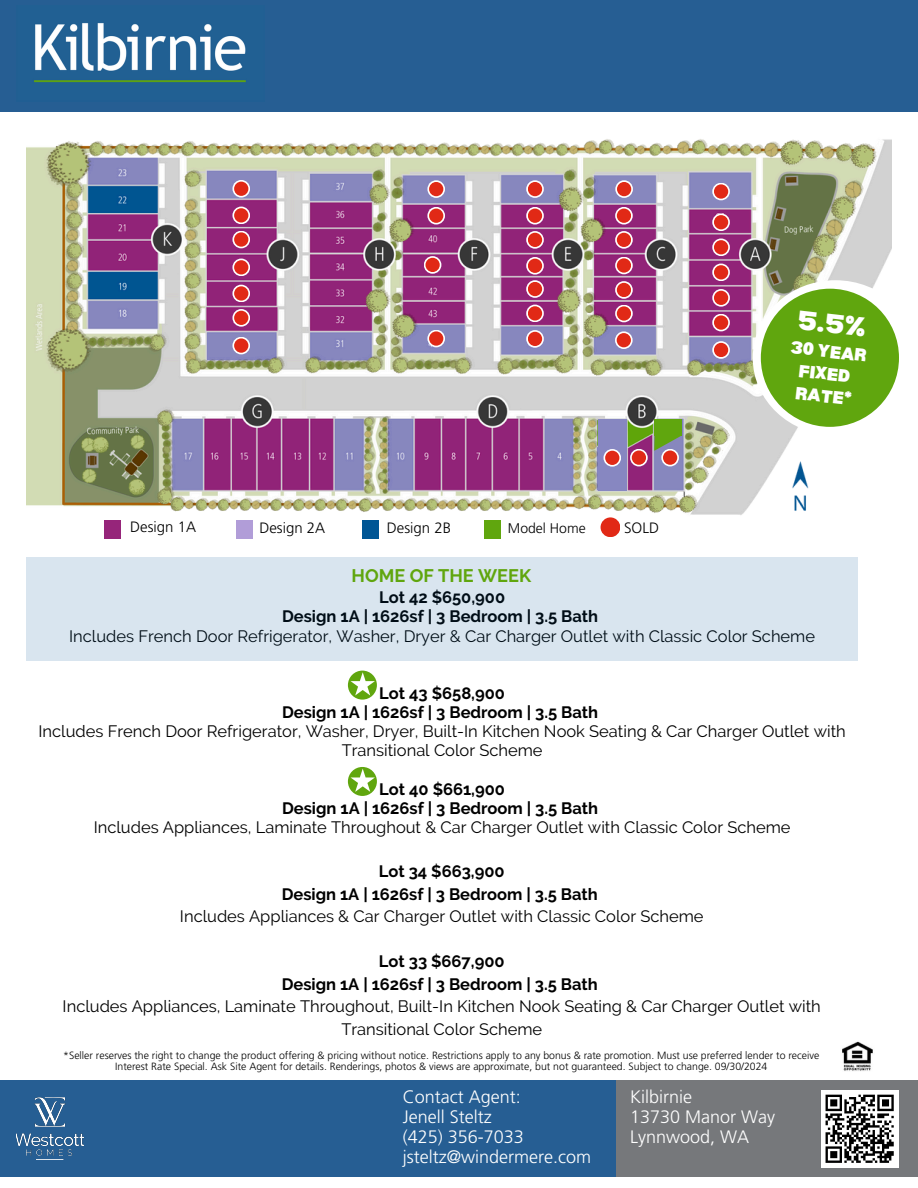
<style>
.page{position:relative;width:918px;height:1188px;background:#fff}
.page>*{position:absolute;margin:0;border:0;box-sizing:border-box;transform-origin:0 0}
.t1{font:900 26.25px "Bernoru";color:#fff}
.t2{font:700 18.15px "Raleway";color:#60a60e}
.t3{font:300 18px/20.2px "Frutiger LT Std";color:#fff}
.t4{font:900 17.25px/22.5px "Bernoru";color:#fff;text-align:center}
.t5{font:16.5px/19.2px "Raleway";color:#000;text-align:center}
.t6{font:300 15px "Frutiger LT Std";color:#000}
.t7{font:300 13.95px "Frutiger LT Std";color:#000}
.t8{font:300 10.5px/11.4px "Frutiger LT Std";color:#000;text-align:center}
.s1{font-weight:700}
</style>
<div class="page">
<div style="left:0;top:0;width:918px;height:112px;background:#265e93"></div>
<img style="left:842px;top:1041px;width:31px;height:30px">
<div style="left:0;top:1081px;width:618px;height:95px;background:#265e93"></div>
<div style="left:616px;top:1081px;width:302px;height:95px;background:#76787b"></div>
<img style="left:16px;top:1097px;width:68px;height:59px">
<div style="left:821px;top:1090px;width:77px;height:78px;background:#fff"></div>
<svg style="left:825px;top:1094px;width:69px;height:69px"></svg>
<img style="left:27px;top:139px;width:865px;height:386px">
<img style="left:34px;top:23px;width:212px;height:60px">
<div style="left:104px;top:521px;width:17px;height:18px;background:#96257a"></div>
<div style="left:236px;top:521px;width:17px;height:18px;background:#b19dd8"></div>
<div style="left:484px;top:521px;width:17px;height:18px;background:#60a60e"></div>
<div style="left:601px;top:517px;width:19px;height:20px;background:#e12916;border-radius:50%"></div>
<div style="left:362px;top:521px;width:17px;height:18px;background:#005695"></div>
<div style="left:598px;top:419px;width:28px;height:71px;background:#8787c1"></div>
<svg style="left:654px;top:435px;width:28px;height:16px"></svg>
<div style="left:654px;top:419px;width:28px;height:16px;background:#60a60e"></div>
<svg style="left:615px;top:231px;width:18px;height:18px"></svg>
<div style="left:617px;top:233px;width:14px;height:14px;background:#e12916;border-radius:50%"></div>
<svg style="left:615px;top:257px;width:18px;height:17px"></svg>
<div style="left:617px;top:258px;width:14px;height:15px;background:#e12916;border-radius:50%"></div>
<svg style="left:712px;top:264px;width:18px;height:17px"></svg>
<div style="left:714px;top:265px;width:14px;height:14px;background:#e12916;border-radius:50%"></div>
<svg style="left:712px;top:213px;width:18px;height:18px"></svg>
<div style="left:714px;top:215px;width:14px;height:14px;background:#e12916;border-radius:50%"></div>
<svg style="left:615px;top:207px;width:18px;height:18px"></svg>
<div style="left:617px;top:209px;width:14px;height:14px;background:#e12916;border-radius:50%"></div>
<div style="left:753px;top:280px;width:165px;height:155px;background:#fff;border-radius:50%"></div>
<div style="left:761px;top:289px;width:138px;height:138px;background:#60a60e;border-radius:50%"></div>
<svg style="left:712px;top:314px;width:18px;height:17px"></svg>
<div style="left:714px;top:315px;width:14px;height:15px;background:#e12916;border-radius:50%"></div>
<svg style="left:615px;top:281px;width:18px;height:18px"></svg>
<div style="left:617px;top:283px;width:14px;height:14px;background:#e12916;border-radius:50%"></div>
<svg style="left:712px;top:341px;width:18px;height:18px"></svg>
<div style="left:714px;top:343px;width:14px;height:14px;background:#e12916;border-radius:50%"></div>
<svg style="left:712px;top:183px;width:18px;height:17px"></svg>
<div style="left:714px;top:184px;width:14px;height:15px;background:#e12916;border-radius:50%"></div>
<svg style="left:712px;top:238px;width:18px;height:18px"></svg>
<div style="left:714px;top:240px;width:14px;height:14px;background:#e12916;border-radius:50%"></div>
<svg style="left:615px;top:305px;width:18px;height:17px"></svg>
<div style="left:617px;top:306px;width:14px;height:15px;background:#e12916;border-radius:50%"></div>
<svg style="left:712px;top:289px;width:18px;height:18px"></svg>
<div style="left:714px;top:291px;width:14px;height:14px;background:#e12916;border-radius:50%"></div>
<svg style="left:526px;top:231px;width:18px;height:18px"></svg>
<div style="left:528px;top:233px;width:14px;height:14px;background:#e12916;border-radius:50%"></div>
<svg style="left:526px;top:207px;width:18px;height:18px"></svg>
<div style="left:528px;top:209px;width:14px;height:14px;background:#e12916;border-radius:50%"></div>
<svg style="left:526px;top:280px;width:18px;height:18px"></svg>
<div style="left:528px;top:282px;width:14px;height:14px;background:#e12916;border-radius:50%"></div>
<svg style="left:526px;top:305px;width:18px;height:17px"></svg>
<div style="left:528px;top:306px;width:14px;height:15px;background:#e12916;border-radius:50%"></div>
<svg style="left:526px;top:257px;width:18px;height:18px"></svg>
<div style="left:528px;top:259px;width:14px;height:14px;background:#e12916;border-radius:50%"></div>
<svg style="left:526px;top:330px;width:18px;height:18px"></svg>
<div style="left:528px;top:332px;width:14px;height:14px;background:#e12916;border-radius:50%"></div>
<svg style="left:615px;top:331px;width:18px;height:18px"></svg>
<div style="left:617px;top:333px;width:14px;height:14px;background:#e12916;border-radius:50%"></div>
<svg style="left:615px;top:180px;width:18px;height:18px"></svg>
<div style="left:617px;top:182px;width:14px;height:14px;background:#e12916;border-radius:50%"></div>
<svg style="left:526px;top:180px;width:18px;height:18px"></svg>
<div style="left:528px;top:182px;width:14px;height:14px;background:#e12916;border-radius:50%"></div>
<svg style="left:427px;top:180px;width:18px;height:18px"></svg>
<div style="left:429px;top:182px;width:14px;height:14px;background:#e12916;border-radius:50%"></div>
<svg style="left:427px;top:330px;width:18px;height:17px"></svg>
<div style="left:429px;top:331px;width:14px;height:15px;background:#e12916;border-radius:50%"></div>
<svg style="left:232px;top:231px;width:18px;height:17px"></svg>
<div style="left:234px;top:232px;width:14px;height:15px;background:#e12916;border-radius:50%"></div>
<svg style="left:232px;top:207px;width:18px;height:17px"></svg>
<div style="left:234px;top:208px;width:14px;height:15px;background:#e12916;border-radius:50%"></div>
<svg style="left:232px;top:285px;width:18px;height:17px"></svg>
<div style="left:234px;top:286px;width:14px;height:15px;background:#e12916;border-radius:50%"></div>
<svg style="left:232px;top:309px;width:18px;height:18px"></svg>
<div style="left:234px;top:311px;width:14px;height:14px;background:#e12916;border-radius:50%"></div>
<svg style="left:232px;top:259px;width:18px;height:17px"></svg>
<div style="left:234px;top:260px;width:14px;height:14px;background:#e12916;border-radius:50%"></div>
<svg style="left:232px;top:337px;width:18px;height:17px"></svg>
<div style="left:234px;top:338px;width:14px;height:15px;background:#e12916;border-radius:50%"></div>
<svg style="left:232px;top:180px;width:18px;height:18px"></svg>
<div style="left:234px;top:182px;width:14px;height:14px;background:#e12916;border-radius:50%"></div>
<svg style="left:603px;top:449px;width:18px;height:18px"></svg>
<div style="left:605px;top:451px;width:14px;height:14px;background:#e12916;border-radius:50%"></div>
<svg style="left:630px;top:449px;width:18px;height:17px"></svg>
<div style="left:632px;top:451px;width:14px;height:14px;background:#e12916;border-radius:50%"></div>
<svg style="left:661px;top:449px;width:18px;height:17px"></svg>
<div style="left:663px;top:451px;width:14px;height:14px;background:#e12916;border-radius:50%"></div>
<svg style="left:427px;top:207px;width:18px;height:18px"></svg>
<div style="left:429px;top:209px;width:14px;height:14px;background:#e12916;border-radius:50%"></div>
<svg style="left:424px;top:256px;width:17px;height:18px"></svg>
<div style="left:425px;top:258px;width:15px;height:14px;background:#e12916;border-radius:50%"></div>
<svg style="left:348px;top:671px;width:29px;height:29px"></svg>
<svg style="left:351px;top:672px;width:24px;height:23px"></svg>
<svg style="left:348px;top:767px;width:29px;height:29px"></svg>
<svg style="left:351px;top:769px;width:24px;height:23px"></svg>
<div style="left:27px;top:557px;width:831px;height:104px;background:#d9e5ef"></div>
<p class="t6" style="left:130px;top:521px;width:67px">Design 1A</p>
<p class="t6" style="left:259px;top:521px;width:67px">Design 2A</p>
<h3 class="t6" style="left:387px;top:521px;width:66px">Design 2B</h3>
<h4 class="t7" style="left:508px;top:522px;width:79px">Model Home</h4>
<p class="t2" style="left:352px;top:565px;width:181px">HOME OF THE WEEK</p>
<h2 class="t6" style="left:624px;top:521px;width:36px">SOLD</h2>
<p class="t1" style="left:800px;top:305px;width:70px;rotate:7deg">5.5%</p>
<p class="t4" style="left:792px;top:335px;width:78px;rotate:7deg">30 YEAR<br>FIXED<br>RATE*</p>
<h2 class="t5" style="left:69px;top:588px;width:747px"><span class="s1">Lot 42 $650,900<br>Design 1A | 1626sf | 3 Bedroom | 3.5 Bath<br></span>Includes French Door Refrigerator, Washer, Dryer &amp; Car Charger Outlet with Classic Color Scheme</h2>
<h2 class="t5" style="left:38px;top:684px;width:809px"><span class="s1">Lot 43 $658,900<br>Design 1A | 1626sf | 3 Bedroom | 3.5 Bath<br></span>Includes French Door Refrigerator, Washer, Dryer, Built-In Kitchen Nook Seating &amp; Car Charger Outlet with Transitional Color Scheme</h2>
<h2 class="t5" style="left:94px;top:779px;width:698px"><span class="s1">Lot 40 $661,900<br>Design 1A | 1626sf | 3 Bedroom | 3.5 Bath<br></span>Includes Appliances, Laminate Throughout &amp; Car Charger Outlet with Classic Color Scheme</h2>
<p class="t5" style="left:180px;top:860px;width:525px;line-height:22.5px"><span class="s1">Lot 34 $663,900<br>Design 1A | 1626sf | 3 Bedroom | 3.5 Bath<br></span>Includes Appliances &amp; Car Charger Outlet with Classic Color Scheme</p>
<p class="t5" style="left:63px;top:950px;width:760px;line-height:22.5px"><span class="s1">Lot 33 $667,900<br>Design 1A | 1626sf | 3 Bedroom | 3.5 Bath<br></span>Includes Appliances, Laminate Throughout, Built-In Kitchen Nook Seating &amp; Car Charger Outlet with Transitional Color Scheme</p>
<p class="t8" style="left:63px;top:1051px;width:758px">*Seller reserves the right to change the product offering &amp; pricing without notice. Restrictions apply to any bonus &amp; rate promotion. Must use preferred lender to receive<br>Interest Rate Special. Ask Site Agent for details. Renderings, photos &amp; views are approximate, but not guaranteed. Subject to change. 09/30/2024</p>
<p class="t3" style="left:403px;top:1088px;width:190px">Contact Agent:<br>Jenell Steltz<br>(425) 356-7033 jsteltz@windermere.com</p>
<h2 class="t3" style="left:630px;top:1088px;width:147px">Kilbirnie<br>13730 Manor Way<br>Lynnwood, WA</h2>
</div>
